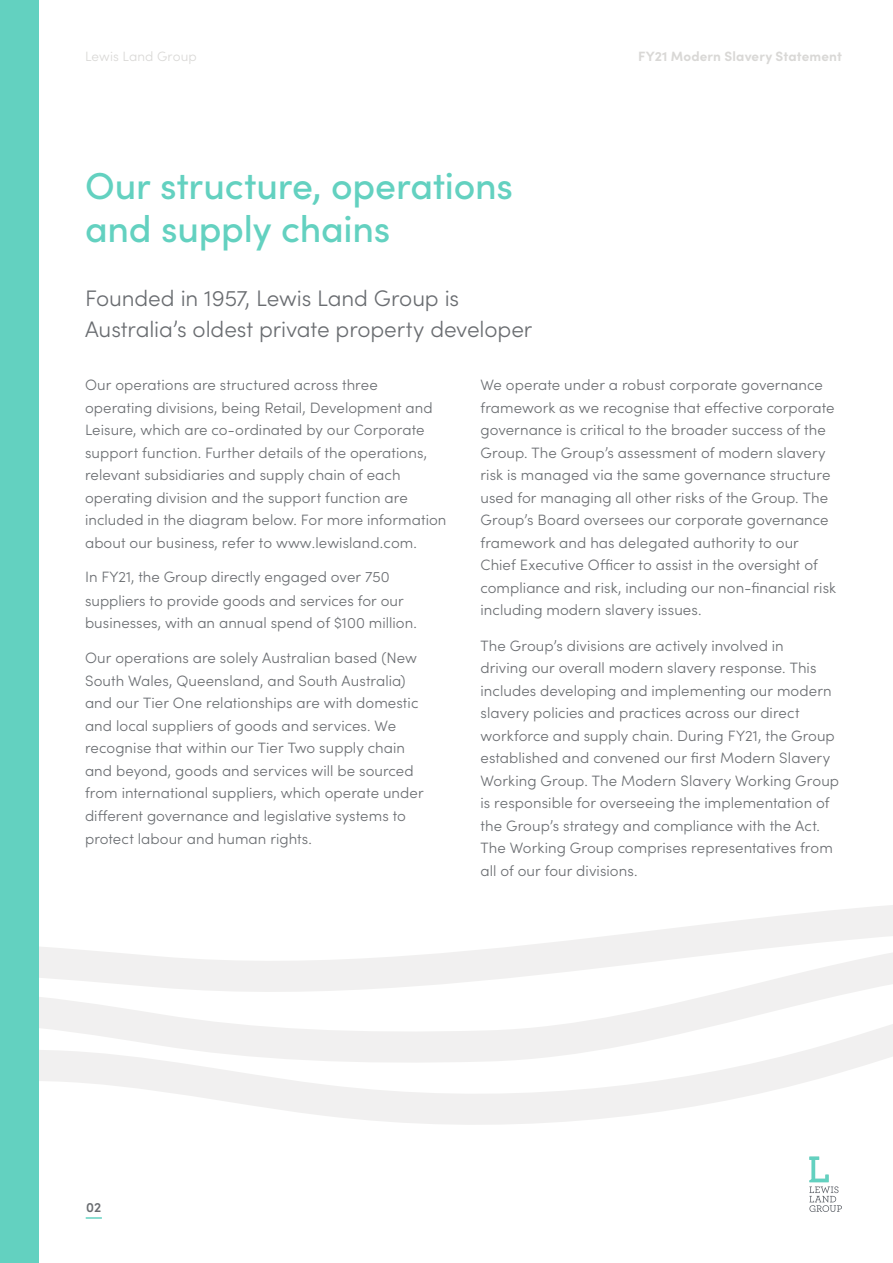
<style>
.page{position:relative;width:893px;height:1263px;background:#fff}
.page>*{position:absolute;margin:0;border:0;box-sizing:border-box;transform-origin:0 0}
.t1{font:500 37.5px/43.5px "Sofia Pro";letter-spacing:-.005em;color:#63d1c0}
.t2{font:300 22.5px/31.5px "Sofia Pro";letter-spacing:-.005em;color:#6a6d71}
.t3{font:300 15px/22.5px "Sofia Pro";letter-spacing:.005em;color:#6a6d71}
.t4{font:700 13.5px "Sofia Pro";letter-spacing:.01em;color:#d9d8d6}
.t5{font:300 13.5px "Sofia Pro";letter-spacing:.01em;color:#d9d8d6}
.t6{font:600 13.5px "Sofia Pro";color:#6a6d71}
</style>
<div class="page">
<svg style="left:612px;top:905px;width:281px;height:31px;fill:#f1f0f0"></svg>
<svg style="left:39px;top:936px;width:854px;height:45px;fill:#f1f0f0"></svg>
<svg style="left:39px;top:981px;width:854px;height:144px"></svg>
<div style="left:0;top:0;width:39px;height:1263px;background:#63d1c0"></div>
<svg style="left:809px;top:1157px;width:33px;height:55px"></svg>
<svg style="left:86px;top:1217px;width:16px;height:2px"></svg>
<p class="t5" style="left:85px;top:47px;width:113px">Lewis Land Group</p>
<p class="t4" style="left:638px;top:46px;width:205px">FY21 Modern Slavery Statement</p>
<h1 class="t1" style="left:85px;top:162px;width:430px">Our structure, operations and supply chains</h1>
<h2 class="t2" style="left:85px;top:281px;width:449px">Founded in 1957, Lewis Land Group is<br>Australia’s oldest private property developer</h2>
<p class="t3" style="left:85px;top:373px;width:363px">Our operations are structured across three operating divisions, being Retail, Development and Leisure, which are co-ordinated by our Corporate support function. Further details of the operations, relevant subsidiaries and supply chain of each operating division and the support function are included in the diagram below. For more information about our business, refer to www.lewisland.com.</p>
<p class="t3" style="left:85px;top:564px;width:333px;line-height:23.1px">In FY21, the Group directly engaged over 750 suppliers to provide goods and services for our businesses, with an annual spend of $100 million.</p>
<p class="t3" style="left:85px;top:646px;width:340px">Our operations are solely Australian based (New South Wales, Queensland, and South Australia) and our Tier One relationships are with domestic and local suppliers of goods and services. We recognise that within our Tier Two supply chain and beyond, goods and services will be sourced from international suppliers, which operate under different governance and legislative systems to protect labour and human rights.</p>
<p class="t3" style="left:480px;top:373px;width:357px">We operate under a robust corporate governance framework as we recognise that effective corporate governance is critical to the broader success of the Group. The Group’s assessment of modern slavery risk is managed via the same governance structure used for managing all other risks of the Group. The Group’s Board oversees our corporate governance framework and has delegated authority to our Chief Executive Officer to assist in the oversight of compliance and risk, including our non-financial risk including modern slavery issues.</p>
<p class="t3" style="left:480px;top:633px;width:360px">The Group’s divisions are actively involved in<br>driving our overall modern slavery response. This includes developing and implementing our modern slavery policies and practices across our direct workforce and supply chain. During FY21, the Group established and convened our first Modern Slavery Working Group. The Modern Slavery Working Group is responsible for overseeing the implementation of the Group’s strategy and compliance with the Act.<br>The Working Group comprises representatives from all of our four divisions.</p>
<p class="t6" style="left:86px;top:1197px;width:17px">02</p>
</div>
